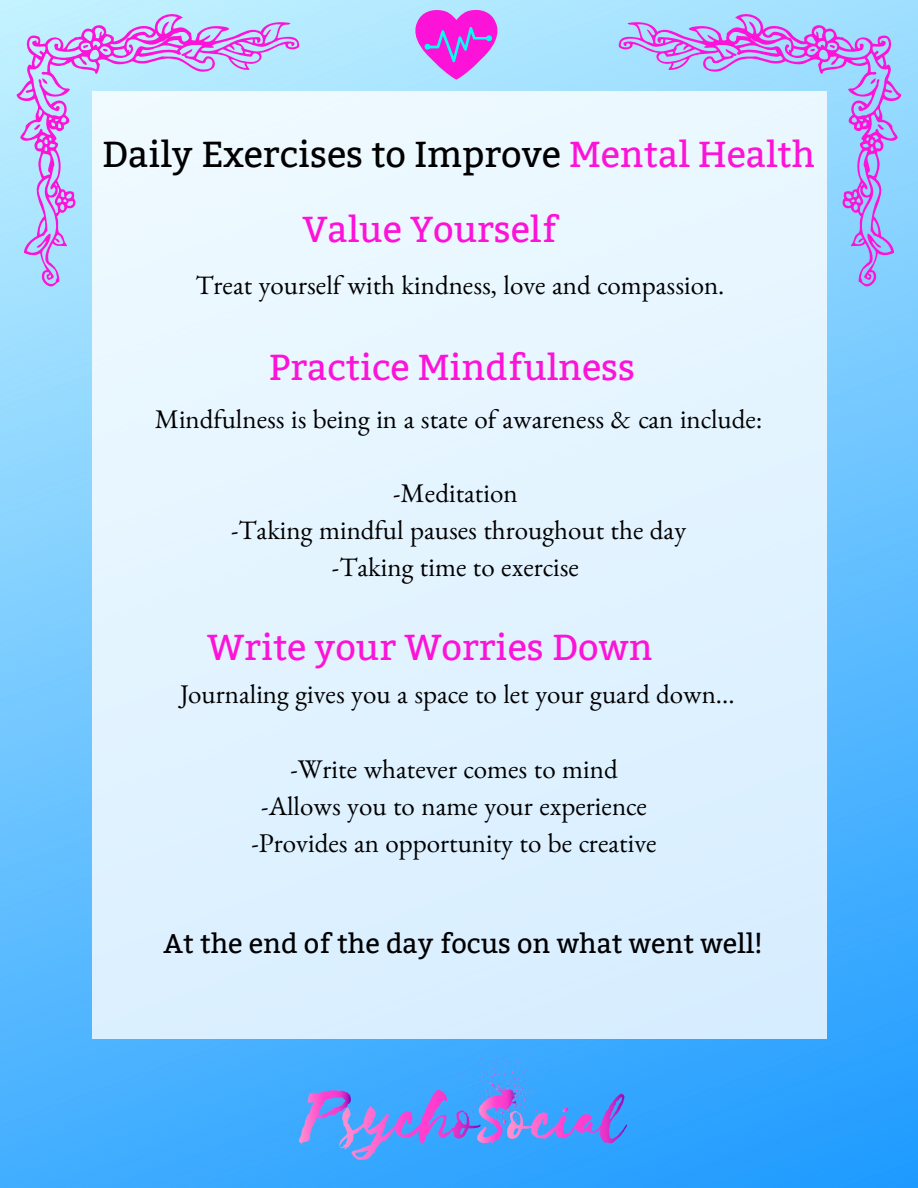
<style>
.page{position:relative;width:918px;height:1188px;background:#fff}
.page>*{position:absolute;margin:0;border:0;box-sizing:border-box;transform-origin:0 0}
.t1{font:36px/75.2px "Bitter";color:#fd13d8}
.t2{font:27px/37.2px "Benne";color:#000;text-align:center}
.t3{font:27px "Bitter";color:#000}
.s1{color:#000}
</style>
<div class="page">
<img style="left:0;top:0;width:918px;height:1188px">
<img style="left:300px;top:1039px;width:326px;height:121px">
<div style="left:92px;top:92px;width:734px;height:947px;background:#e2f3ff"></div>
<svg style="left:17px;top:10px;width:283px;height:279px;fill:#ecf8ff"></svg>
<svg style="left:618px;top:10px;width:283px;height:279px"></svg>
<svg style="left:415px;top:10px;width:82px;height:70px;background:#d264e5"></svg>
<h1 class="t1" style="left:302px;top:117px;width:514px;text-indent:-200px"><span class="s1">Daily Exercises to Improve</span> Mental Health<br>Value Yourself</h1>
<p class="t2" style="left:195px;top:272px;width:531px">Treat yourself with kindness, love and compassion.</p>
<h1 class="t1" style="left:269px;top:331px;width:367px">Practice Mindfulness</h1>
<p class="t2" style="left:155px;top:405px;width:609px">Mindfulness is being in a state of awareness &amp; can include:</p>
<p class="t2" style="left:231px;top:480px;width:457px">-Meditation<br>-Taking mindful pauses throughout the day -Taking time to exercise</p>
<h1 class="t1" style="left:207px;top:610px;width:447px">Write your Worries Down</h1>
<p class="t2" style="left:180px;top:681px;width:556px">Journaling gives you a space to let your guard down...</p>
<p class="t2" style="left:252px;top:755px;width:407px">-Write whatever comes to mind -Allows you to name your experience -Provides an opportunity to be creative</p>
<p class="t3" style="left:164px;top:928px;width:601px">At the end of the day focus on what went well!</p>
</div>
